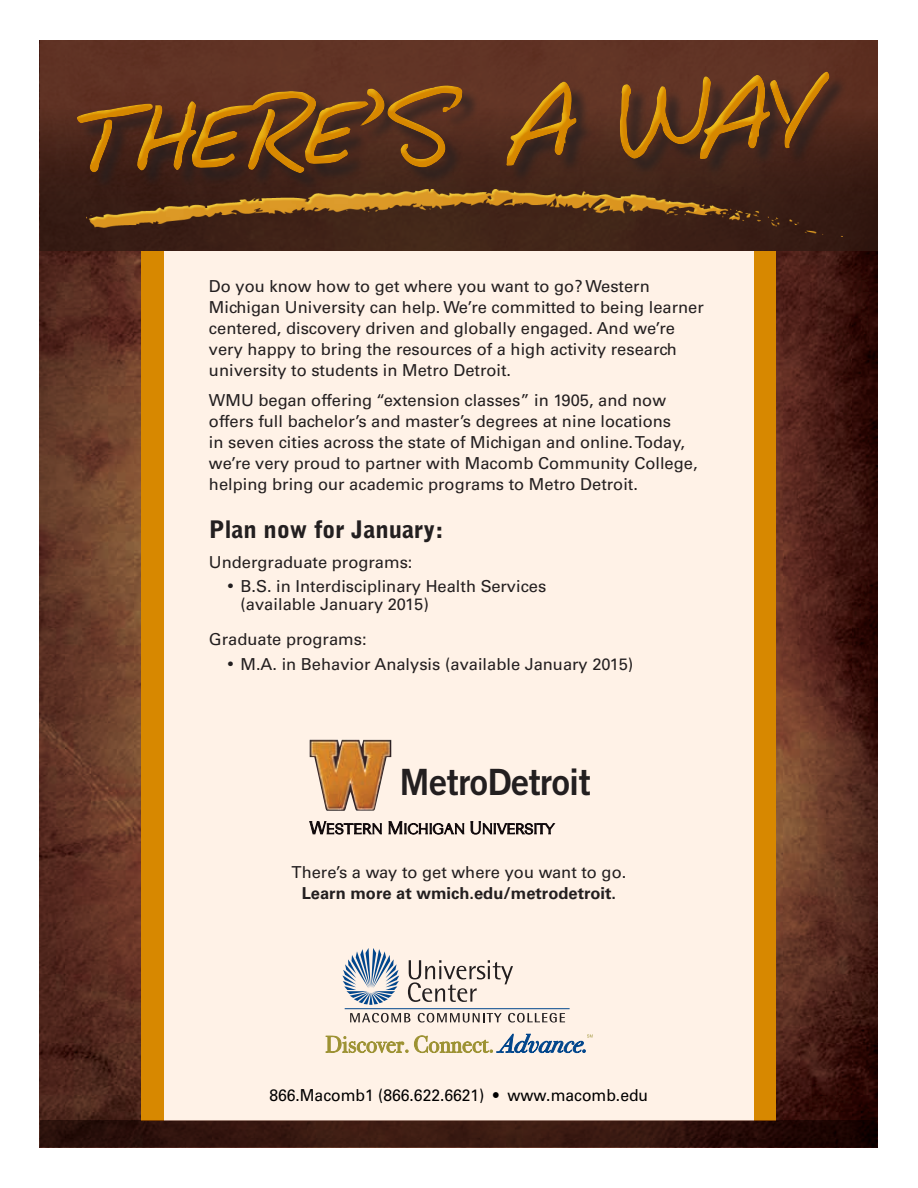
<style>
.page{position:relative;width:918px;height:1188px;background:#fff}
.page>*{position:absolute;margin:0;border:0;box-sizing:border-box;transform-origin:0 0}
.t1{font:91.5px "Notepad";color:#d78800}
.t2{font:36.3px "Trade Gothic Bold Two";letter-spacing:-.015em;color:#231f20}
.t3{font:900 24px "Bell Gothic Std";color:#231f20}
.t4{font:16.5px/21px "Univers";color:#231f20}
.t5{font:16.5px "Univers";color:#000;scale:.95 1}
.t6{font:700 16.5px "Univers";color:#231f20}
</style>
<div class="page">
<img style="left:40px;top:251px;width:838px;height:897px">
<div style="left:142px;top:251px;width:634px;height:869px;background:#d78800"></div>
<svg style="left:40px;top:40px;width:838px;height:211px;background:#50291d"></svg>
<div style="left:164px;top:251px;width:590px;height:869px;background:#fff2e7"></div>
<svg style="left:408px;top:960px;width:105px;height:42px"></svg>
<svg style="left:326px;top:1036px;width:82px;height:17px"></svg>
<svg style="left:414px;top:1034px;width:179px;height:19px"></svg>
<svg style="left:342px;top:948px;width:57px;height:57px"></svg>
<hr style="left:345px;top:1008px;width:225px;height:1px;background:#01468c">
<svg style="left:350px;top:1013px;width:60px;height:10px"></svg>
<svg style="left:418px;top:1013px;width:84px;height:10px"></svg>
<svg style="left:508px;top:1013px;width:57px;height:10px"></svg>
<svg style="left:309px;top:821px;width:73px;height:13px"></svg>
<svg style="left:389px;top:821px;width:75px;height:13px"></svg>
<svg style="left:470px;top:821px;width:85px;height:13px"></svg>
<img style="left:310px;top:740px;width:81px;height:71px">
<svg style="left:619px;top:64px;width:211px;height:4px"></svg>
<svg style="left:68px;top:68px;width:775px;height:124px;background:#56311d"></svg>
<div style="left:86px;top:189px;width:756px;height:48px;background:#fec52e;opacity:.85"></div>
<svg style="left:40px;top:1120px;width:837px;height:28px;background:#351710"></svg>
<h1 class="t1" style="left:77px;top:98px;width:753px;rotate:-2deg">There’s a Way</h1>
<p class="t4" style="left:209px;top:276px;width:496px">Do you know how to get where you want to go? Western Michigan University can help. We’re committed to being learner centered, discovery driven and globally engaged. And we’re very happy to bring the resources of a high activity research university to students in Metro Detroit.</p>
<p class="t4" style="left:209px;top:390px;width:490px">WMU began offering “extension classes” in 1905, and now offers full bachelor’s and master’s degrees at nine locations<br>in seven cities across the state of Michigan and online. Today, we’re very proud to partner with Macomb Community College, helping bring our academic programs to Metro Detroit.</p>
<h3 class="t3" style="left:209px;top:515px;width:236px">Plan now for January:</h3>
<p class="t4" style="left:209px;top:552px;width:205px">Undergraduate programs:</p>
<p class="t4" style="left:240px;top:578px;width:307px;line-height:17.9px;text-indent:-13px">• B.S. in Interdisciplinary Health Services (available January 2015)</p>
<p class="t4" style="left:209px;top:629px;width:159px">Graduate programs:</p>
<p class="t4" style="left:227px;top:654px;width:408px">• M.A. in Behavior Analysis (available January 2015)</p>
<h2 class="t2" style="left:400px;top:760px;width:193px">MetroDetroit</h2>
<p class="t4" style="left:292px;top:862px;width:336px">There’s a way to get where you want to go.</p>
<p class="t6" style="left:302px;top:884px;width:316px">Learn more at wmich.edu/metrodetroit.</p>
<p class="t5" style="left:269px;top:1086px;width:400px">866.Macomb1 (866.622.6621) • www.macomb.edu</p>
</div>
